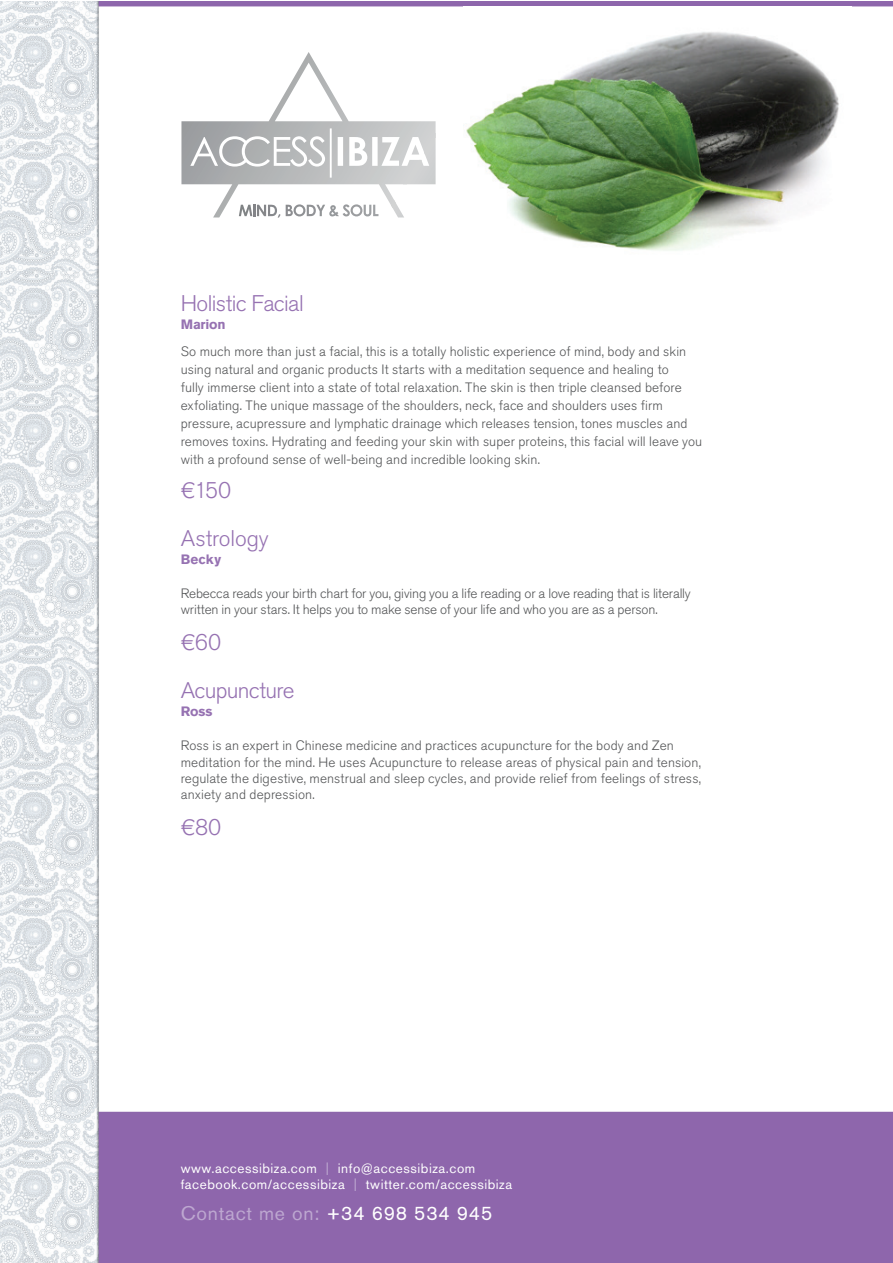
<style>
.page{position:relative;width:893px;height:1263px;background:#fff}
.page>*{position:absolute;margin:0;border:0;box-sizing:border-box;transform-origin:0 0}
.t1{font:300 22.5px/47.7px "Akzidenz Grotesk BQ";letter-spacing:-.025em;color:#9672b2}
.t2{font:300 22.5px/47.7px "Akzidenz Grotesk BQ";letter-spacing:-.005em;color:#9672b2}
.t3{font:19.5px "Akzidenz Grotesk BQ";letter-spacing:.04em;color:#bda7d0}
.t4{font:300 13.5px/18px "Akzidenz Grotesk BQ";letter-spacing:.005em;color:#545557}
.t5{font:300 13.5px/16.2px "Akzidenz Grotesk BQ";letter-spacing:-.015em;color:#545557}
.t6{font:13.5px/16.2px "Akzidenz Grotesk BQ";letter-spacing:.04em;color:#fff}
.t7{font:700 13.5px "Akzidenz Grotesk BQ";letter-spacing:-.01em;color:#9672b2}
.s1{color:#bda7d0}
.s2{color:#fff}
</style>
<div class="page">
<img style="left:0;top:1px;width:892px;height:1262px">
<img style="left:464px;top:6px;width:387px;height:258px">
<svg style="left:181px;top:52px;width:255px;height:166px"></svg>
<h1 class="t1" style="left:181px;top:280px;width:124px">Holistic Facial</h1>
<p class="t7" style="left:181px;top:317px;width:46px">Marion</p>
<p class="t4" style="left:181px;top:343px;width:523px">So much more than just a facial, this is a totally holistic experience of mind, body and skin using natural and organic products It starts with a meditation sequence and healing to<br>fully immerse client into a state of total relaxation. The skin is then triple cleansed before exfoliating. The unique massage of the shoulders, neck, face and shoulders uses firm pressure, acupressure and lymphatic drainage which releases tension, tones muscles and removes toxins. Hydrating and feeding your skin with super proteins, this facial will leave you with a profound sense of well-being and incredible looking skin.</p>
<h1 class="t2" style="left:181px;top:467px;width:90px">€150<br>Astrology</h1>
<p class="t7" style="left:181px;top:551px;width:42px">Becky</p>
<p class="t5" style="left:181px;top:586px;width:512px">Rebecca reads your birth chart for you, giving you a life reading or a love reading that is literally written in your stars. It helps you to make sense of your life and who you are as a person.</p>
<h1 class="t1" style="left:181px;top:619px;width:115px">€60<br>Acupuncture</h1>
<p class="t7" style="left:181px;top:704px;width:33px">Ross</p>
<p class="t4" style="left:181px;top:738px;width:522px;line-height:16.2px">Ross is an expert in Chinese medicine and practices acupuncture for the body and Zen meditation for the mind. He uses Acupuncture to release areas of physical pain and tension, regulate the digestive, menstrual and sleep cycles, and provide relief from feelings of stress, anxiety and depression.</p>
<h1 class="t1" style="left:181px;top:804px;width:42px">€80</h1>
<p class="t6" style="left:181px;top:1160px;width:333px">www.accessibiza.com <span class="s1">|</span> info@accessibiza.com facebook.com/accessibiza <span class="s1">|</span> twitter.com/accessibiza</p>
<h2 class="t3" style="left:181px;top:1202px;width:313px">Contact me on: <span class="s2">+34 698 534 945</span></h2>
</div>
